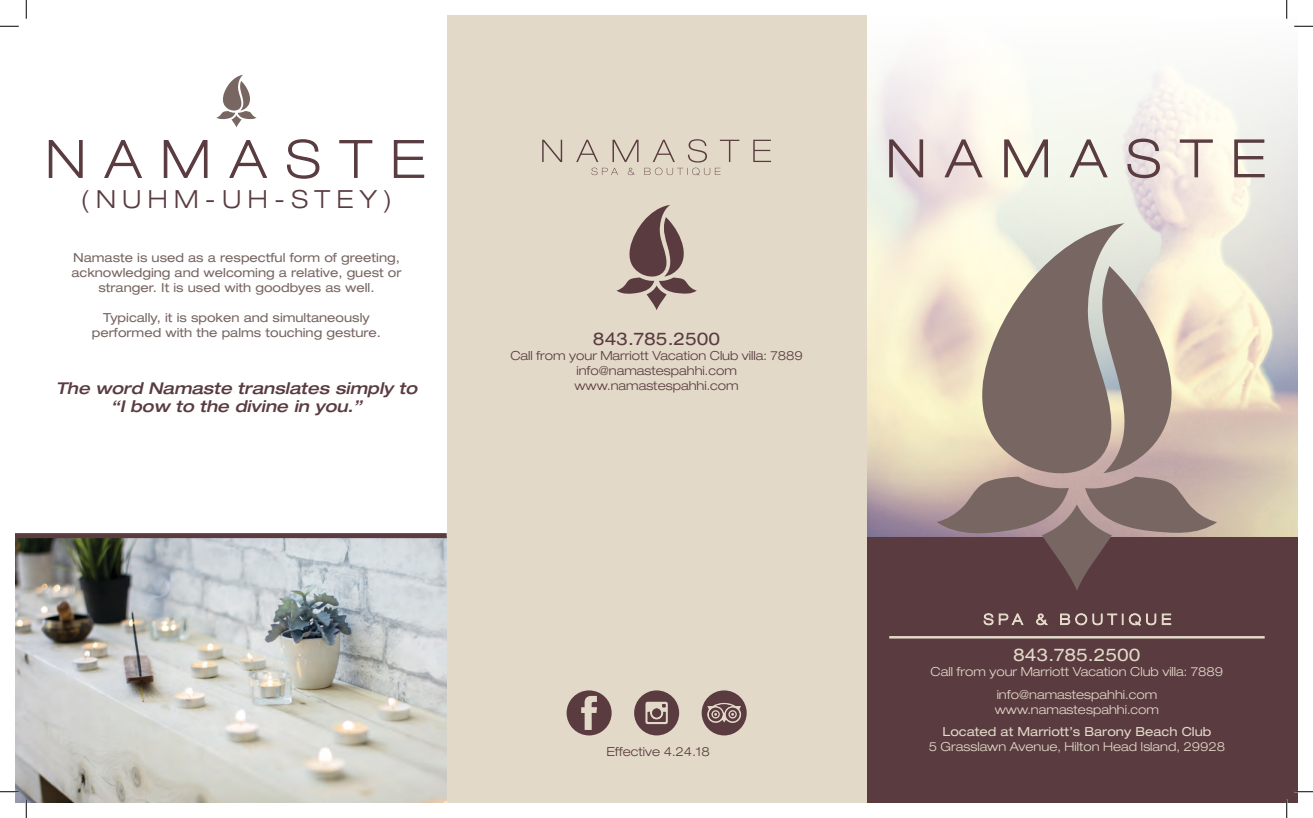
<style>
.page{position:relative;width:1313px;height:818px;background:#fff}
.page>*{position:absolute;margin:0;border:0;box-sizing:border-box;transform-origin:0 0}
.t1{font:300 expanded 25px "Helvetica Neue LT Pro";letter-spacing:.25em;color:#593b40}
.t2{font:expanded 17.5px "Helvetica Neue LT Pro";color:#593b40}
.t3{font:expanded 17.5px "Helvetica Neue LT Pro";color:#e3d9c8}
.t4{font:italic 500 expanded 16.25px "Helvetica Neue LT Pro";color:#593b40}
.t5{font:expanded 12.5px/15px "Helvetica Neue LT Pro";color:#776662;text-align:center}
.t6{font:300 expanded 12.5px "Helvetica Neue LT Pro";color:#e3d9c8}
.t7{font:300 expanded 12.5px "Helvetica Neue LT Pro";color:#593b40}
.t8{font:expanded 12.5px "Helvetica Neue LT Pro";color:#e3d9c8}
</style>
<div class="page">
<div style="left:867px;top:537px;width:431px;height:265px;background:#593b40"></div>
<svg style="left:948px;top:223px;width:176px;height:43px"></svg>
<svg style="left:936px;top:266px;width:281px;height:324px"></svg>
<svg style="left:888px;top:138px;width:377px;height:41px"></svg>
<div style="left:447px;top:15px;width:419px;height:787px;background:#e3d9c8"></div>
<svg style="left:591px;top:168px;width:129px;height:7px"></svg>
<svg style="left:542px;top:139px;width:229px;height:23px"></svg>
<svg style="left:616px;top:205px;width:81px;height:105px"></svg>
<img style="left:15px;top:538px;width:432px;height:264px">
<svg style="left:48px;top:139px;width:377px;height:40px"></svg>
<svg style="left:231px;top:115px;width:10px;height:12px"></svg>
<svg style="left:216px;top:75px;width:40px;height:45px"></svg>
<div style="left:566px;top:690px;width:45px;height:45px;background:#593b40;border-radius:50%"></div>
<svg style="left:581px;top:695px;width:16px;height:35px"></svg>
<div style="left:634px;top:690px;width:45px;height:45px;background:#593b40;border-radius:50%"></div>
<svg style="left:645px;top:701px;width:23px;height:23px"></svg>
<div style="left:701px;top:690px;width:45px;height:45px;background:#593b40;border-radius:50%"></div>
<svg style="left:707px;top:702px;width:34px;height:21px"></svg>
<svg style="left:983px;top:613px;width:188px;height:13px"></svg>
<hr style="left:889px;top:636px;width:375px;height:2px;background:#e3d9c8">
<div style="left:15px;top:533px;width:432px;height:5px;background:#593b40"></div>
<svg style="left:0;top:25px;width:19px;height:2px"></svg>
<svg style="left:1294px;top:25px;width:18px;height:2px"></svg>
<svg style="left:0;top:790px;width:19px;height:2px"></svg>
<svg style="left:1294px;top:791px;width:18px;height:1px"></svg>
<svg style="left:25px;top:0;width:2px;height:19px"></svg>
<svg style="left:25px;top:799px;width:2px;height:19px"></svg>
<svg style="left:1286px;top:0;width:1px;height:19px"></svg>
<svg style="left:1285px;top:799px;width:2px;height:19px"></svg>
<p class="t1" style="left:81px;top:184px;width:312px">(NUHM-UH-STEY)</p>
<p class="t5" style="left:71px;top:250px;width:332px">Namaste is used as a respectful form of greeting, acknowledging and welcoming a relative, guest or stranger. It is used with goodbyes as well.</p>
<p class="t5" style="left:92px;top:310px;width:291px">Typically, it is spoken and simultaneously performed with the palms touching gesture.</p>
<p class="t2" style="left:593px;top:329px;width:129px">843.785.2500</p>
<p class="t7" style="left:510px;top:348px;width:294px">Call from your Marriott Vacation Club villa: 7889</p>
<p class="t7" style="left:576px;top:363px;width:162px">info@namastespahhi.com</p>
<p class="t4" style="left:56px;top:377px;width:363px">The word Namaste translates simply to</p>
<p class="t7" style="left:574px;top:378px;width:166px">www.namastespahhi.com</p>
<p class="t4" style="left:111px;top:396px;width:252px">“I bow to the divine in you.”</p>
<p class="t7" style="left:606px;top:743px;width:105px">Effective 4.24.18</p>
<p class="t3" style="left:1013px;top:644px;width:129px">843.785.2500</p>
<p class="t6" style="left:930px;top:664px;width:294px">Call from your Marriott Vacation Club villa: 7889</p>
<p class="t6" style="left:996px;top:686px;width:162px">info@namastespahhi.com</p>
<p class="t6" style="left:994px;top:701px;width:166px">www.namastespahhi.com</p>
<p class="t8" style="left:942px;top:724px;width:270px">Located at Marriott’s Barony Beach Club</p>
<p class="t6" style="left:928px;top:739px;width:298px">5 Grasslawn Avenue, Hilton Head Island, 29928</p>
</div>
